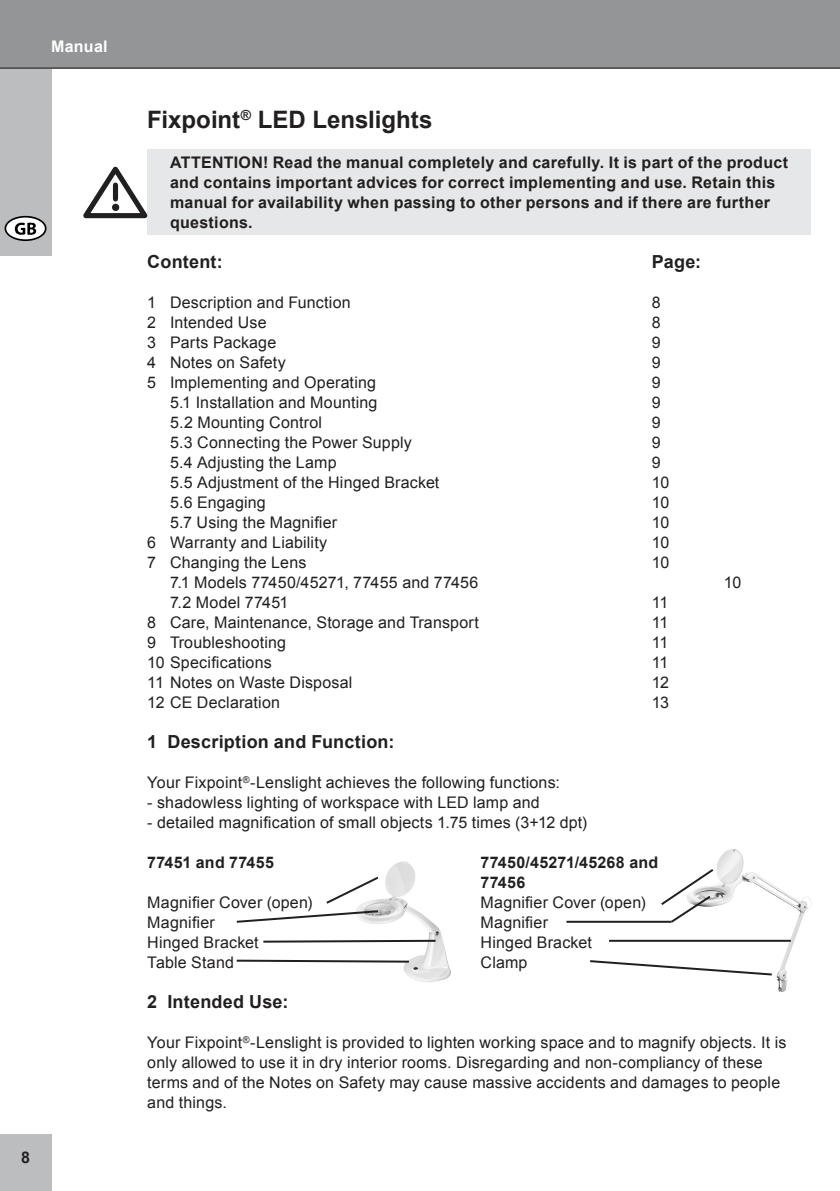
<style>
.page{position:relative;width:840px;height:1191px;background:#fff}
.page>*{position:absolute;margin:0;border:0;box-sizing:border-box;transform-origin:0 0}
.t1{font:700 24px "Arial";color:#221f1f}
.t2{font:700 18px "Arial";letter-spacing:.01em;color:#221f1f}
.t3{font:16px/20px "Arial";letter-spacing:.01em;color:#221f1f}
.t4{font:700 16px/20px "Arial";letter-spacing:.015em;color:#221f1f}
.t5{font:700 16px "Arial";letter-spacing:.015em;color:#fff}
</style>
<div class="page">
<div style="left:0;top:0;width:51px;height:255px;background:#bbbdbf"></div>
<div style="left:0;top:1134px;width:51px;height:57px;background:#bbbdbf"></div>
<div style="left:0;top:0;width:839px;height:68px;background:#939597"></div>
<hr style="left:0;top:68px;width:839px;height:1px;background:#221f1f">
<svg style="left:5px;top:217px;width:41px;height:23px"></svg>
<div style="left:5px;top:216px;width:41px;height:25px;border:2px solid #000001;border-radius:50%"></div>
<svg style="left:15px;top:223px;width:21px;height:12px"></svg>
<div style="left:147px;top:150px;width:663px;height:85px;background:#e6e7e8"></div>
<svg style="left:83px;top:166px;width:65px;height:53px"></svg>
<div style="left:113px;top:185px;width:5px;height:14px;background:#221f1f"></div>
<div style="left:112px;top:204px;width:7px;height:7px;background:#221f1f;border-radius:50%"></div>
<img style="left:380px;top:861px;width:71px;height:121px">
<svg style="left:236px;top:876px;width:144px;height:48px"></svg>
<svg style="left:263px;top:938px;width:174px;height:5px"></svg>
<svg style="left:236px;top:958px;width:174px;height:5px"></svg>
<img style="left:686px;top:849px;width:124px;height:143px">
<hr style="left:566px;top:920px;width:105px;height:2px;background:#221f1f">
<svg style="left:658px;top:867px;width:57px;height:57px"></svg>
<hr style="left:608px;top:939px;width:182px;height:2px;background:#221f1f">
<svg style="left:590px;top:959px;width:183px;height:17px"></svg>
<p class="t5" style="left:51px;top:40px;width:58px">Manual</p>
<p class="t4" style="left:21px;top:1148px;width:10px">8</p>
<h1 class="t1" style="left:147px;top:111px;width:286px">Fixpoint<sup>®</sup> LED Lenslights</h1>
<p class="t4" style="left:170px;top:154px;width:619px">ATTENTION! Read the manual completely and carefully. It is part of the product and contains important advices for correct implementing and use. Retain this manual for availability when passing to other persons and if there are further questions.</p>
<p class="t2" style="left:147px;top:255px;width:77px">Content:</p>
<p class="t2" style="left:651px;top:255px;width:51px">Page:</p>
<p class="t3" style="left:147px;top:293px;width:205px">1 Description and Function</p>
<p class="t3" style="left:651px;top:293px;width:10px">8</p>
<p class="t3" style="left:147px;top:314px;width:121px">2 Intended Use</p>
<p class="t3" style="left:651px;top:314px;width:10px">8</p>
<p class="t3" style="left:147px;top:334px;width:130px">3 Parts Package</p>
<p class="t3" style="left:651px;top:334px;width:10px">9</p>
<p class="t3" style="left:147px;top:353px;width:140px">4 Notes on Safety</p>
<p class="t3" style="left:651px;top:353px;width:10px">9</p>
<p class="t3" style="left:147px;top:373px;width:230px">5 Implementing and Operating</p>
<p class="t3" style="left:651px;top:373px;width:10px">9</p>
<p class="t3" style="left:170px;top:394px;width:209px">5.1 Installation and Mounting</p>
<p class="t3" style="left:651px;top:394px;width:10px">9</p>
<p class="t3" style="left:170px;top:413px;width:153px">5.2 Mounting Control</p>
<p class="t3" style="left:651px;top:413px;width:10px">9</p>
<p class="t3" style="left:170px;top:433px;width:243px">5.3 Connecting the Power Supply</p>
<p class="t3" style="left:651px;top:433px;width:10px">9</p>
<p class="t3" style="left:170px;top:454px;width:168px">5.4 Adjusting the Lamp</p>
<p class="t3" style="left:651px;top:454px;width:10px">9</p>
<p class="t3" style="left:170px;top:474px;width:271px">5.5 Adjustment of the Hinged Bracket</p>
<p class="t3" style="left:651px;top:474px;width:19px">10</p>
<p class="t3" style="left:170px;top:494px;width:97px">5.6 Engaging</p>
<p class="t3" style="left:651px;top:494px;width:19px">10</p>
<p class="t3" style="left:170px;top:513px;width:169px">5.7 Using the Magnifier</p>
<p class="t3" style="left:651px;top:513px;width:19px">10</p>
<p class="t3" style="left:147px;top:533px;width:181px">6 Warranty and Liability</p>
<p class="t3" style="left:651px;top:533px;width:19px">10</p>
<p class="t3" style="left:147px;top:553px;width:160px">7 Changing the Lens</p>
<p class="t3" style="left:651px;top:553px;width:19px">10</p>
<p class="t3" style="left:170px;top:574px;width:310px">7.1 Models 77450/45271, 77455 and 77456</p>
<p class="t3" style="left:723px;top:574px;width:19px">10</p>
<p class="t3" style="left:170px;top:594px;width:120px">7.2 Model 77451</p>
<p class="t3" style="left:651px;top:594px;width:18px">11</p>
<p class="t3" style="left:147px;top:613px;width:333px">8 Care, Maintenance, Storage and Transport</p>
<p class="t3" style="left:651px;top:613px;width:18px">11</p>
<p class="t3" style="left:147px;top:633px;width:140px">9 Troubleshooting</p>
<p class="t3" style="left:651px;top:633px;width:18px">11</p>
<p class="t3" style="left:147px;top:653px;width:126px">10 Specifications</p>
<p class="t3" style="left:651px;top:653px;width:18px">11</p>
<p class="t3" style="left:147px;top:673px;width:206px">11 Notes on Waste Disposal</p>
<p class="t3" style="left:651px;top:673px;width:19px">12</p>
<p class="t3" style="left:147px;top:693px;width:134px">12 CE Declaration</p>
<p class="t3" style="left:651px;top:693px;width:19px">13</p>
<p class="t2" style="left:147px;top:735px;width:248px">1 Description and Function:</p>
<p class="t3" style="left:147px;top:774px;width:414px">Your Fixpoint<sup>®</sup>-Lenslight achieves the following functions:</p>
<p class="t3" style="left:147px;top:793px;width:394px">- shadowless lighting of workspace with LED lamp and</p>
<p class="t3" style="left:147px;top:813px;width:441px">- detailed magnification of small objects 1.75 times (3+12 dpt)</p>
<p class="t4" style="left:147px;top:854px;width:128px">77451 and 77455</p>
<p class="t3" style="left:147px;top:893px;width:167px">Magnifier Cover (open)<br>Magnifier<br>Hinged Bracket<br>Table Stand</p>
<p class="t2" style="left:147px;top:995px;width:142px">2 Intended Use:</p>
<p class="t3" style="left:147px;top:1034px;width:640px">Your Fixpoint<sup>®</sup>-Lenslight is provided to lighten working space and to magnify objects. It is only allowed to use it in dry interior rooms. Disregarding and non-compliancy of these terms and of the Notes on Safety may cause massive accidents and damages to people and things.</p>
<p class="t4" style="left:480px;top:854px;width:179px">77450/45271/45268 and<br>77456</p>
<p class="t3" style="left:480px;top:893px;width:167px">Magnifier Cover (open)<br>Magnifier<br>Hinged Bracket<br>Clamp</p>
</div>
